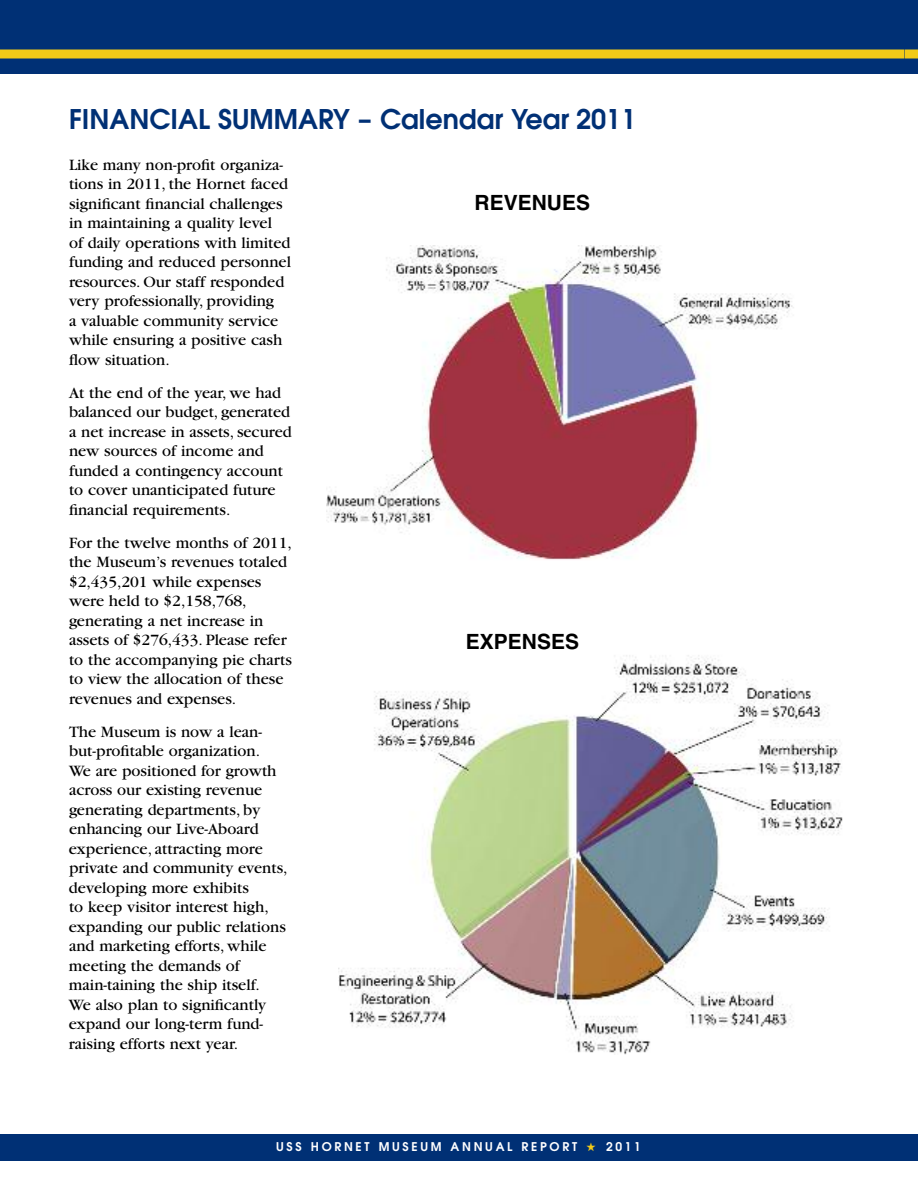
<style>
.page{position:relative;width:918px;height:1188px;background:#fff}
.page>*{position:absolute;margin:0;border:0;box-sizing:border-box;transform-origin:0 0}
.t1{font:600 27px "Avant Garde";color:#003075}
.t2{font:700 21px "Helvetica";color:#000}
.t3{font:16.5px/19.5px "Garamond";color:#000}
.t4{font:600 12px "Avant Garde";letter-spacing:.225em;color:#fff}
.s1{color:#f2ca17}
</style>
<div class="page">
<div style="left:0;top:0;width:918px;height:74px;background:#003075"></div>
<div style="left:0;top:1134px;width:918px;height:27px;background:#003075"></div>
<div style="left:0;top:50px;width:918px;height:8px;background:#f2ca17"></div>
<img style="left:327px;top:246px;width:467px;height:314px">
<img style="left:339px;top:655px;width:504px;height:399px">
<div style="left:464px;top:625px;width:117px;height:36px;background:#fff"></div>
<h1 class="t1" style="left:69px;top:109px;width:569px">FINANCIAL SUMMARY – Calendar Year 2011</h1>
<p class="t3" style="left:69px;top:157px;width:223px">Like many non-profit organiza&shy;tions in 2011, the Hornet faced significant financial challenges in maintaining a quality level<br>of daily operations with limited funding and reduced personnel resources. Our staff responded very professionally, providing<br>a valuable community service while ensuring a positive cash flow situation.</p>
<p class="t3" style="left:69px;top:385px;width:224px">At the end of the year, we had balanced our budget, generated a net increase in assets, secured new sources of income and funded a contingency account to cover unanticipated future financial requirements.</p>
<p class="t3" style="left:69px;top:535px;width:225px">For the twelve months of 2011, the Museum’s revenues totaled $2,435,201 while expenses were held to $2,158,768, generating a net increase in assets of $276,433. Please refer to the accompanying pie charts to view the allocation of these revenues and expenses.</p>
<p class="t3" style="left:69px;top:724px;width:220px">The Museum is now a lean&shy;but-profitable organization.<br>We are positioned for growth across our existing revenue generating departments, by enhancing our Live-Aboard experience, attracting more private and community events, developing more exhibits<br>to keep visitor interest high, expanding our public relations and marketing efforts, while meeting the demands of main-taining the ship itself.<br>We also plan to significantly expand our long-term fund&shy;raising efforts next year.</p>
<p class="t2" style="left:475px;top:195px;width:117px">REVENUES</p>
<p class="t2" style="left:466px;top:634px;width:115px">EXPENSES</p>
<p class="t4" style="left:276px;top:1142px;width:366px">USS HORNET MUSEUM ANNUAL REPORT <span class="s1">★</span> 2011</p>
</div>
